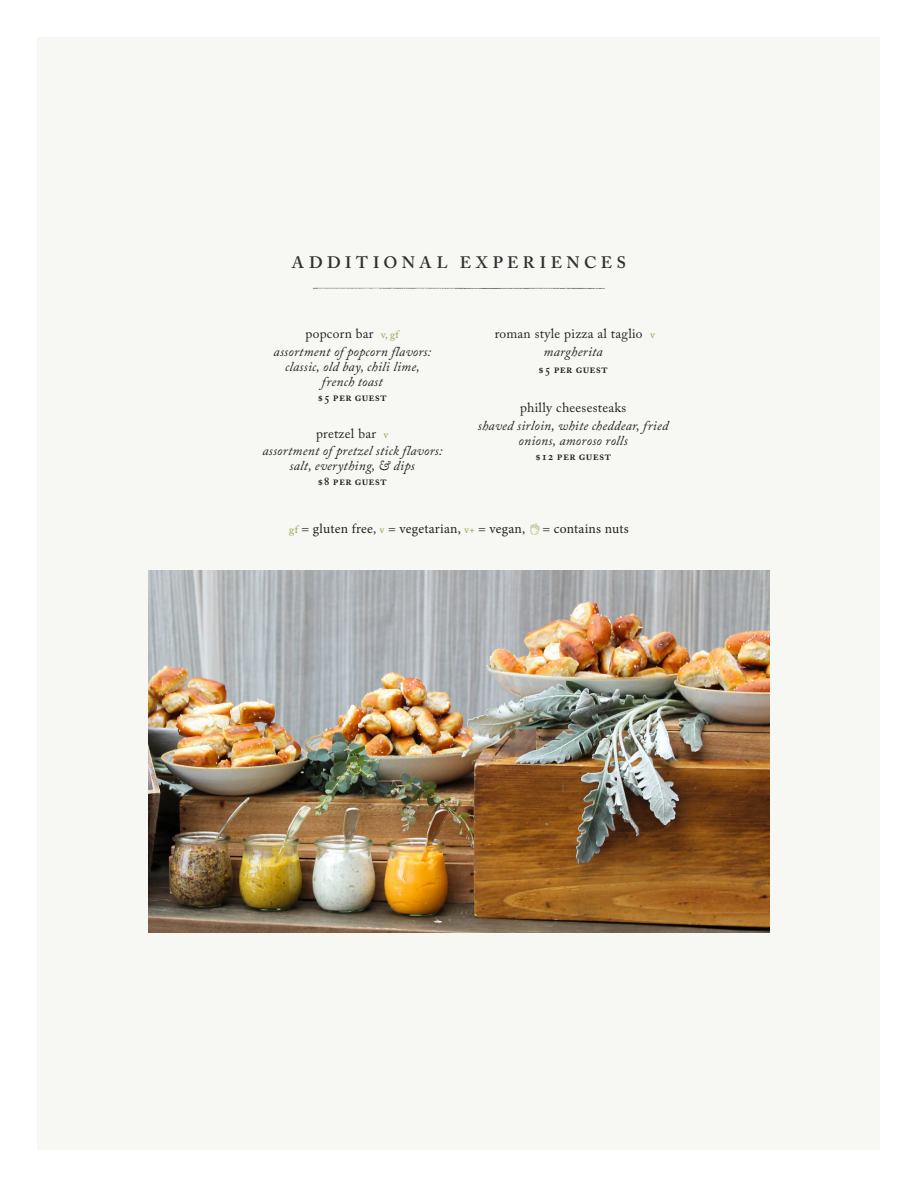
<style>
.page{position:relative;width:918px;height:1188px;background:#fff}
.page>*{position:absolute;margin:0;border:0;box-sizing:border-box;transform-origin:0 0}
.t1{font:600 16.5px "Adobe Caslon Pro";letter-spacing:.275em;color:#312f30}
.food_description{font:italic 13.5px/15px "Adobe Caslon Pro";letter-spacing:.02em;color:#231f20;text-align:center}
.food_description-2{font:13.5px "Adobe Caslon Pro";letter-spacing:.02em;color:#231f20}
.t2{font:13.5px "Minion Pro";letter-spacing:.015em;color:#231f20}
.food_description-3{font:600 12px "Adobe Caslon Pro";letter-spacing:.025em;color:#231f20}
.s1{font-size:10.5px;color:#999d46}
.s2{font-family:"Adobe Caslon Pro";font-size:10.5px;color:#999d46}
</style>
<div class="page">
<div style="left:38px;top:38px;width:842px;height:1112px;background:#f7f7f4"></div>
<img style="left:149px;top:570px;width:620px;height:363px">
<img style="left:313px;top:287px;width:292px;height:2px">
<img style="left:530px;top:523px;width:10px;height:12px">
<p class="t1" style="left:292px;top:252px;width:336px">ADDITIONAL EXPERIENCES</p>
<p class="food_description-2" style="left:306px;top:325px;width:95px">popcorn bar <span class="s1">v, gf</span></p>
<p class="food_description" style="left:274px;top:344px;width:159px">assortment of popcorn flavors: classic, old bay, chili lime, french toast</p>
<p class="food_description-3" style="left:317px;top:390px;width:71px">$5 per guest</p>
<p class="food_description-2" style="left:316px;top:425px;width:74px">pretzel bar <span class="s1">v</span></p>
<p class="food_description" style="left:262px;top:443px;width:181px">assortment of pretzel stick flavors: salt, everything, &amp; dips</p>
<p class="food_description-3" style="left:317px;top:474px;width:71px">$8 per guest</p>
<p class="food_description-2" style="left:495px;top:325px;width:162px">roman style pizza al taglio <span class="s1">v</span></p>
<p class="food_description" style="left:544px;top:344px;width:61px">margherita</p>
<p class="food_description-3" style="left:538px;top:362px;width:71px">$5 per guest</p>
<p class="food_description-2" style="left:520px;top:399px;width:108px">philly cheesesteaks</p>
<p class="food_description" style="left:478px;top:417px;width:192px">shaved sirloin, white cheddear, fried onions, amoroso rolls</p>
<p class="food_description-3" style="left:535px;top:448px;width:77px">$12 per guest</p>
<p class="t2" style="left:289px;top:520px;width:238px"><span class="s2">gf</span> = gluten free, <span class="s2">v</span> = vegetarian, <span class="s2">v+</span> = vegan,</p>
<p class="t2" style="left:542px;top:520px;width:88px">= contains nuts</p>
</div>
